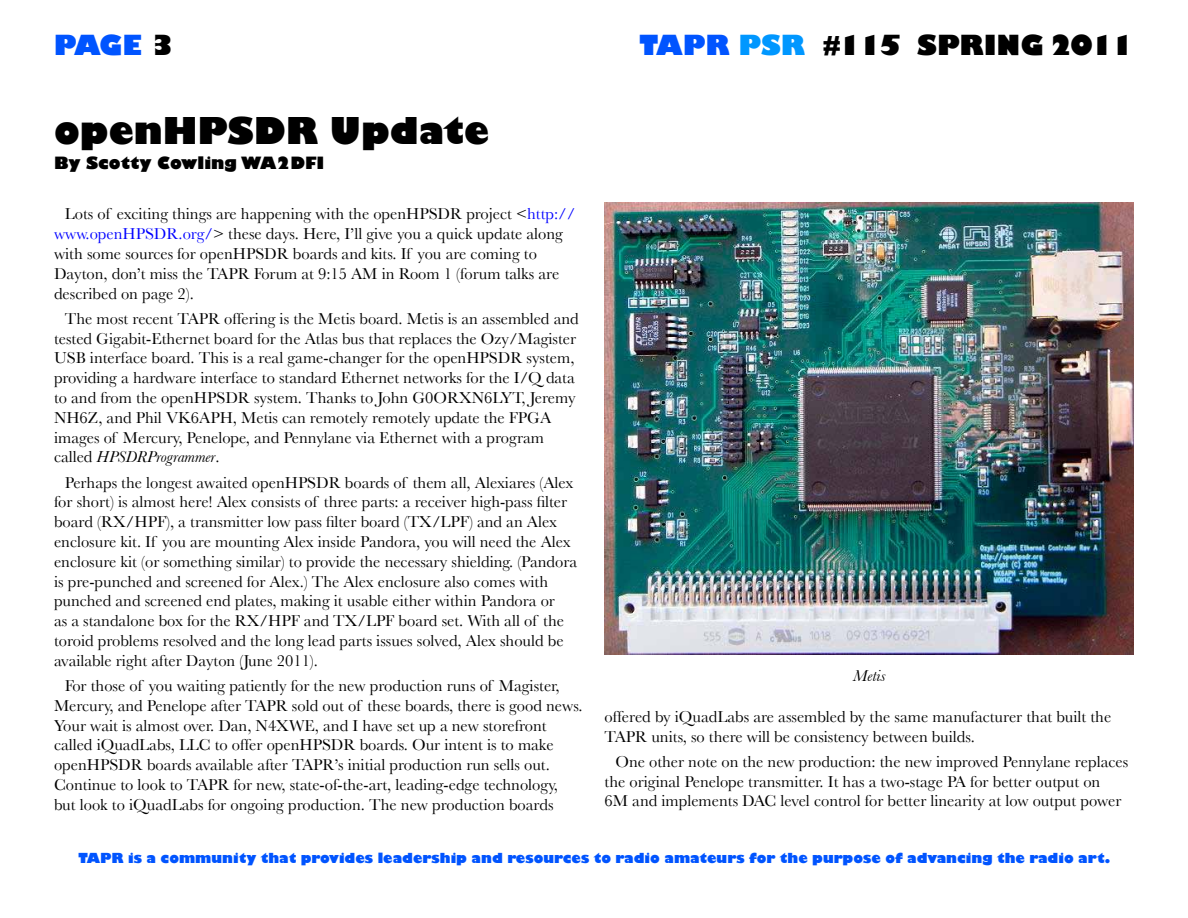
<style>
.page{position:relative;width:1188px;height:918px;background:#fff}
.page>*{position:absolute;margin:0;border:0;box-sizing:border-box;transform-origin:0 0}
.t1{font:800 36px "Gill Sans";color:#000}
.t2{font:800 27px "Gill Sans";color:#000}
.t3{font:800 27px "Gill Sans";color:#0054ff}
.t4{font:16.5px/19.8px "Baskerville";color:#000}
.t5{font:800 16.5px "Gill Sans";color:#000}
.t6{font:italic 16.5px "Baskerville";color:#000}
.t7{font:800 13.5px "Gill Sans";color:#0054ff}
.s1{color:#000}
.s2{color:#0054ff}
.s3{color:#0097ff}
.s4{color:#00f}
.s5{font-style:italic}
</style>
<div class="page">
<img style="left:605px;top:202px;width:529px;height:452px">
<h2 class="t3" style="left:54px;top:28px;width:121px">PAGE <span class="s1">3</span></h2>
<h2 class="t2" style="left:640px;top:28px;width:496px"><span class="s2">TAPR</span> <span class="s3">PSR</span> #115 SPRING 2011</h2>
<h1 class="t1" style="left:54px;top:108px;width:437px">openHPSDR Update</h1>
<p class="t5" style="left:54px;top:153px;width:272px">By Scotty Cowling WA2DFI</p>
<p class="t4" style="left:54px;top:204px;width:523px;text-indent:11px">Lots of exciting things are happening with the openHPSDR project &lt;<span class="s4">http:// www.openHPSDR.org/</span>&gt; these days. Here, I’ll give you a quick update along with some sources for openHPSDR boards and kits. If you are coming to Dayton, don’t miss the TAPR Forum at 9:15 AM in Room 1 (forum talks are described on page 2).</p>
<p class="t4" style="left:54px;top:308px;width:526px;text-indent:11px">The most recent TAPR offering is the Metis board. Metis is an assembled and tested Gigabit-Ethernet board for the Atlas bus that replaces the Ozy/Magister USB interface board. This is a real game-changer for the openHPSDR system, providing a hardware interface to standard Ethernet networks for the I/Q data to and from the openHPSDR system. Thanks to John G0ORXN6LYT, Jeremy NH6Z, and Phil VK6APH, Metis can remotely remotely update the FPGA images of Mercury, Penelope, and Pennylane via Ethernet with a program called <span class="s5">HPSDRProgrammer</span>.</p>
<p class="t4" style="left:54px;top:472px;width:525px;text-indent:11px">Perhaps the longest awaited openHPSDR boards of them all, Alexiares (Alex for short) is almost here! Alex consists of three parts: a receiver high-pass filter board (RX/HPF), a transmitter low pass filter board (TX/LPF) and an Alex enclosure kit. If you are mounting Alex inside Pandora, you will need the Alex enclosure kit (or something similar) to provide the necessary shielding. (Pandora is pre-punched and screened for Alex.) The Alex enclosure also comes with punched and screened end plates, making it usable either within Pandora or<br>as a standalone box for the RX/HPF and TX/LPF board set. With all of the toroid problems resolved and the long lead parts issues solved, Alex should be available right after Dayton (June 2011).</p>
<p class="t4" style="left:54px;top:676px;width:530px;text-indent:11px">For those of you waiting patiently for the new production runs of Magister, Mercury, and Penelope after TAPR sold out of these boards, there is good news.<br>Your wait is almost over. Dan, N4XWE, and I have set up a new storefront called iQuadLabs, LLC to offer openHPSDR boards. Our intent is to make openHPSDR boards available after TAPR’s initial production run sells out.<br>Continue to look to TAPR for new, state-of-the-art, leading-edge technology, but look to iQuadLabs for ongoing production. The new production boards</p>
<p class="t6" style="left:853px;top:666px;width:34px">Metis</p>
<p class="t4" style="left:605px;top:706px;width:508px">offered by iQuadLabs are assembled by the same manufacturer that built the<br>TAPR units, so there will be consistency between builds.</p>
<p class="t4" style="left:605px;top:751px;width:525px;text-indent:11px">One other note on the new production: the new improved Pennylane replaces the original Penelope transmitter. It has a two-stage PA for better output on<br>6M and implements DAC level control for better linearity at low output power</p>
<p class="t7" style="left:79px;top:850px;width:1033px">TAPR is a community that provides leadership and resources to radio amateurs for the purpose of advancing the radio art.</p>
</div>
